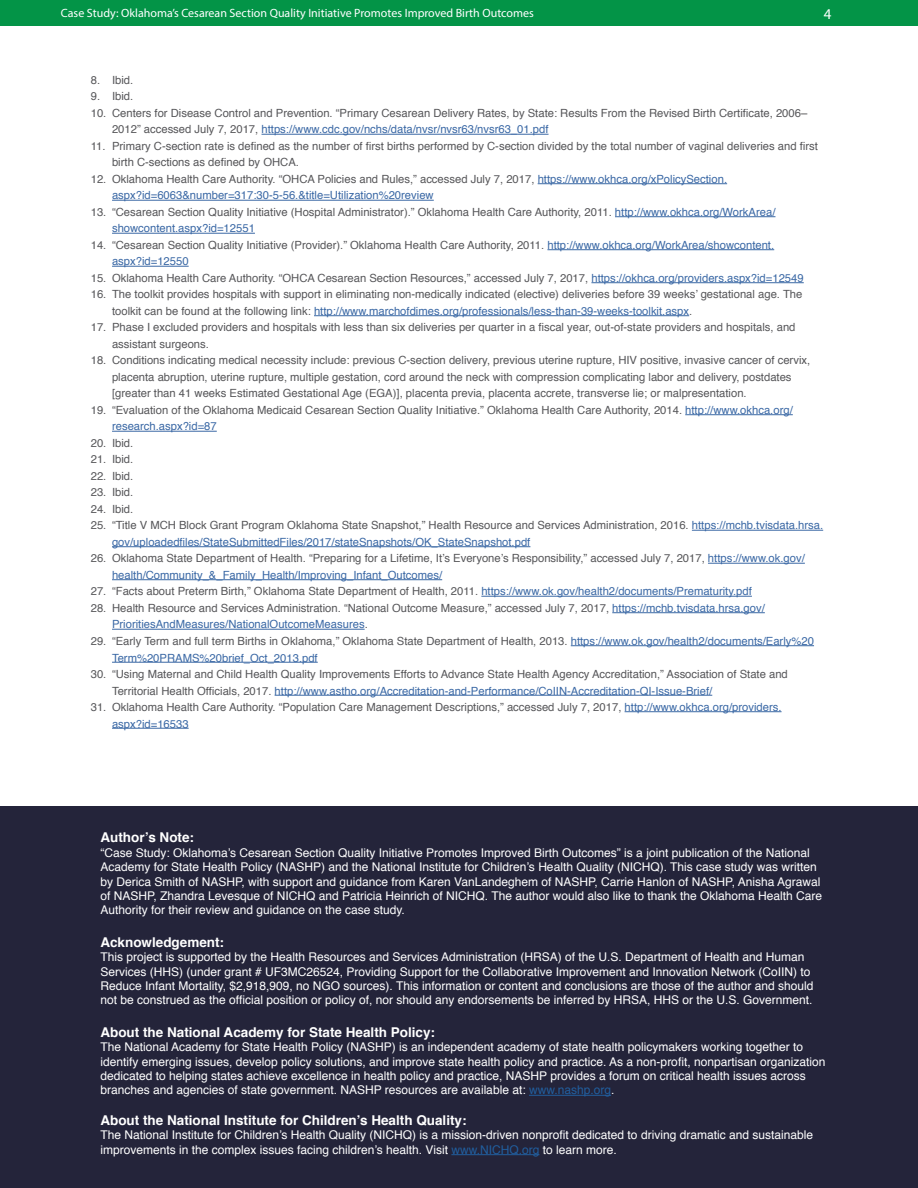
<style>
.page{position:relative;width:918px;height:1188px;background:#fff}
.page>*{position:absolute;margin:0;border:0;box-sizing:border-box;transform-origin:0 0}
.t1{font:15px "Myriad Pro";color:#fff}
.t2{font:700 13.5px "Helvetica";color:#fff}
.t3{font:12px/14.4px "Helvetica";color:#fff}
.t4{font:12px "Myriad Pro";color:#fff}
.t5{font:11.25px/16.5px "Helvetica";color:#565659}
.t6{font:11.25px/16.5px "Helvetica";color:#3a68a5}
.s1{color:#3a68a5}
.s2{color:#565659}
.s3{color:#215e9e}
</style>
<div class="page">
<div style="left:0;top:0;width:918px;height:25px;background:#039447"></div>
<div style="left:0;top:807px;width:918px;height:381px;background:#24243a"></div>
<hr style="left:529px;top:1095px;width:82px;height:1px;background:#215e9e">
<hr style="left:451px;top:1154px;width:88px;height:1px;background:#215e9e">
<hr style="left:262px;top:134px;width:287px;height:1px;background:#3a68a5">
<hr style="left:538px;top:183px;width:189px;height:1px;background:#3a68a5">
<hr style="left:112px;top:200px;width:322px;height:1px;background:#3a68a5">
<hr style="left:615px;top:216px;width:160px;height:1px;background:#3a68a5">
<hr style="left:112px;top:233px;width:143px;height:1px;background:#3a68a5">
<hr style="left:547px;top:249px;width:227px;height:1px;background:#3a68a5">
<hr style="left:112px;top:266px;width:77px;height:1px;background:#3a68a5">
<hr style="left:591px;top:282px;width:213px;height:1px;background:#3a68a5">
<hr style="left:314px;top:315px;width:375px;height:1px;background:#3a68a5">
<hr style="left:685px;top:414px;width:108px;height:1px;background:#3a68a5">
<hr style="left:112px;top:431px;width:105px;height:1px;background:#3a68a5">
<hr style="left:692px;top:530px;width:131px;height:1px;background:#3a68a5">
<hr style="left:112px;top:546px;width:418px;height:1px;background:#3a68a5">
<hr style="left:708px;top:563px;width:97px;height:1px;background:#3a68a5">
<hr style="left:112px;top:579px;width:330px;height:1px;background:#3a68a5">
<hr style="left:481px;top:596px;width:271px;height:1px;background:#3a68a5">
<hr style="left:612px;top:612px;width:153px;height:1px;background:#3a68a5">
<hr style="left:112px;top:629px;width:253px;height:1px;background:#3a68a5">
<hr style="left:571px;top:645px;width:243px;height:1px;background:#3a68a5">
<hr style="left:112px;top:662px;width:206px;height:1px;background:#3a68a5">
<hr style="left:275px;top:695px;width:437px;height:1px;background:#3a68a5">
<hr style="left:625px;top:711px;width:157px;height:1px;background:#3a68a5">
<hr style="left:112px;top:728px;width:77px;height:1px;background:#3a68a5">
<p class="t4" style="left:61px;top:5px;width:474px">Case Study: Oklahoma’s Cesarean Section Quality Initiative Promotes Improved Birth Outcomes</p>
<h1 class="t1" style="left:824px;top:5px;width:9px">4</h1>
<p class="t5" style="left:91px;top:72px;width:44px">8. Ibid.</p>
<p class="t5" style="left:91px;top:89px;width:44px">9. Ibid.</p>
<p class="t5" style="left:112px;top:105px;width:697px;text-indent:-21px">10. Centers for Disease Control and Prevention. “Primary Cesarean Delivery Rates, by State: Results From the Revised Birth Certificate, 2006–<br>2012” accessed July 7, 2017, <span class="s1">https://www.cdc.gov/nchs/data/nvsr/nvsr63/nvsr63_01.pdf</span></p>
<p class="t5" style="left:112px;top:138px;width:707px;text-indent:-21px">11. Primary C-section rate is defined as the number of first births performed by C-section divided by the total number of vaginal deliveries and first birth C-sections as defined by OHCA.</p>
<p class="t6" style="left:112px;top:171px;width:617px;text-indent:-21px"><span class="s2">12. Oklahoma Health Care Authority. “OHCA Policies and Rules,” accessed July 7, 2017,</span> https://www.okhca.org/xPolicySection. aspx?id=6063&amp;number=317:30-5-56.&amp;title=Utilization%20review</p>
<p class="t5" style="left:112px;top:204px;width:665px;text-indent:-21px">13. “Cesarean Section Quality Initiative (Hospital Administrator).” Oklahoma Health Care Authority, 2011. <span class="s1">http://www.okhca.org/WorkArea/ showcontent.aspx?id=12551</span></p>
<p class="t5" style="left:112px;top:237px;width:664px;text-indent:-21px">14. “Cesarean Section Quality Initiative (Provider).” Oklahoma Health Care Authority, 2011. <span class="s1">http://www.okhca.org/WorkArea/showcontent. aspx?id=12550</span></p>
<p class="t5" style="left:91px;top:270px;width:714px">15. Oklahoma Health Care Authority. “OHCA Cesarean Section Resources,” accessed July 7, 2017, <span class="s1">https://okhca.org/providers.aspx?id=12549</span></p>
<p class="t5" style="left:112px;top:287px;width:692px;text-indent:-21px">16. The toolkit provides hospitals with support in eliminating non-medically indicated (elective) deliveries before 39 weeks’ gestational age. The toolkit can be found at the following link: <span class="s1">http://www.marchofdimes.org/professionals/less-than-39-weeks-toolkit.aspx</span>.</p>
<p class="t5" style="left:112px;top:320px;width:685px;text-indent:-21px">17. Phase I excluded providers and hospitals with less than six deliveries per quarter in a fiscal year, out-of-state providers and hospitals, and assistant surgeons.</p>
<p class="t5" style="left:112px;top:353px;width:700px;text-indent:-21px">18. Conditions indicating medical necessity include: previous C-section delivery, previous uterine rupture, HIV positive, invasive cancer of cervix, placenta abruption, uterine rupture, multiple gestation, cord around the neck with compression complicating labor and delivery, postdates [greater than 41 weeks Estimated Gestational Age (EGA)], placenta previa, placenta accrete, transverse lie; or malpresentation.</p>
<p class="t5" style="left:112px;top:402px;width:682px;text-indent:-21px">19. “Evaluation of the Oklahoma Medicaid Cesarean Section Quality Initiative.” Oklahoma Health Care Authority, 2014. <span class="s1">http://www.okhca.org/ research.aspx?id=87</span></p>
<p class="t5" style="left:91px;top:435px;width:44px">20. Ibid.</p>
<p class="t5" style="left:91px;top:452px;width:44px">21. Ibid.</p>
<p class="t5" style="left:91px;top:468px;width:44px">22. Ibid.</p>
<p class="t5" style="left:91px;top:485px;width:44px">23. Ibid.</p>
<p class="t5" style="left:91px;top:501px;width:44px">24. Ibid.</p>
<p class="t6" style="left:112px;top:518px;width:713px;text-indent:-21px"><span class="s2">25. “Title V MCH Block Grant Program Oklahoma State Snapshot,” Health Resource and Services Administration, 2016.</span> https://mchb.tvisdata.hrsa. gov/uploadedfiles/StateSubmittedFiles/2017/stateSnapshots/OK_StateSnapshot.pdf</p>
<p class="t5" style="left:112px;top:551px;width:694px;text-indent:-21px">26. Oklahoma State Department of Health. “Preparing for a Lifetime, It’s Everyone’s Responsibility,” accessed July 7, 2017, <span class="s1">https://www.ok.gov/ health/Community_&amp;_Family_Health/Improving_Infant_Outcomes/</span></p>
<p class="t5" style="left:91px;top:584px;width:663px">27. “Facts about Preterm Birth,” Oklahoma State Department of Health, 2011. <span class="s1">https://www.ok.gov/health2/documents/Prematurity.pdf</span></p>
<p class="t5" style="left:112px;top:600px;width:654px;text-indent:-21px">28. Health Resource and Services Administration. “National Outcome Measure,” accessed July 7, 2017, <span class="s1">https://mchb.tvisdata.hrsa.gov/<br>PrioritiesAndMeasures/NationalOutcomeMeasures</span>.</p>
<p class="t5" style="left:112px;top:633px;width:703px;text-indent:-21px">29. “Early Term and full term Births in Oklahoma,” Oklahoma State Department of Health, 2013. <span class="s1">https://www.ok.gov/health2/documents/Early%20<br>Term%20PRAMS%20brief_Oct_2013.pdf</span></p>
<p class="t5" style="left:112px;top:666px;width:677px;text-indent:-21px">30. “Using Maternal and Child Health Quality Improvements Efforts to Advance State Health Agency Accreditation,” Association of State and<br>Territorial Health Officials, 2017. <span class="s1">http://www.astho.org/Accreditation-and-Performance/CoIIN-Accreditation-QI-Issue-Brief/</span></p>
<p class="t5" style="left:112px;top:699px;width:671px;text-indent:-21px">31. Oklahoma Health Care Authority. “Population Care Management Descriptions,” accessed July 7, 2017, <span class="s1">http://www.okhca.org/providers. aspx?id=16533</span></p>
<p class="t2" style="left:100px;top:827px;width:95px">Author’s Note:</p>
<p class="t3" style="left:100px;top:846px;width:723px">“Case Study: Oklahoma’s Cesarean Section Quality Initiative Promotes Improved Birth Outcomes” is a joint publication of the National Academy for State Health Policy (NASHP) and the National Institute for Children’s Health Quality (NICHQ). This case study was written by Derica Smith of NASHP, with support and guidance from Karen VanLandeghem of NASHP, Carrie Hanlon of NASHP, Anisha Agrawal of NASHP, Zhandra Levesque of NICHQ and Patricia Heinrich of NICHQ. The author would also like to thank the Oklahoma Health Care Authority for their review and guidance on the case study.</p>
<p class="t2" style="left:100px;top:931px;width:125px">Acknowledgement:</p>
<p class="t3" style="left:100px;top:950px;width:715px">This project is supported by the Health Resources and Services Administration (HRSA) of the U.S. Department of Health and Human Services (HHS) (under grant # UF3MC26524, Providing Support for the Collaborative Improvement and Innovation Network (CoIIN) to Reduce Infant Mortality, $2,918,909, no NGO sources). This information or content and conclusions are those of the author and should not be construed as the official position or policy of, nor should any endorsements be inferred by HRSA, HHS or the U.S. Government.</p>
<p class="t2" style="left:100px;top:1021px;width:336px">About the National Academy for State Health Policy:</p>
<p class="t3" style="left:100px;top:1040px;width:727px">The National Academy for State Health Policy (NASHP) is an independent academy of state health policymakers working together to identify emerging issues, develop policy solutions, and improve state health policy and practice. As a non-profit, nonpartisan organization dedicated to helping states achieve excellence in health policy and practice, NASHP provides a forum on critical health issues across branches and agencies of state government. NASHP resources are available at: <span class="s3">www.nashp.org</span>.</p>
<p class="t2" style="left:100px;top:1109px;width:368px">About the National Institute for Children’s Health Quality:</p>
<p class="t3" style="left:100px;top:1128px;width:714px">The National Institute for Children’s Health Quality (NICHQ) is a mission-driven nonprofit dedicated to driving dramatic and sustainable improvements in the complex issues facing children’s health. Visit <span class="s3">www.NICHQ.org</span> to learn more.</p>
</div>
